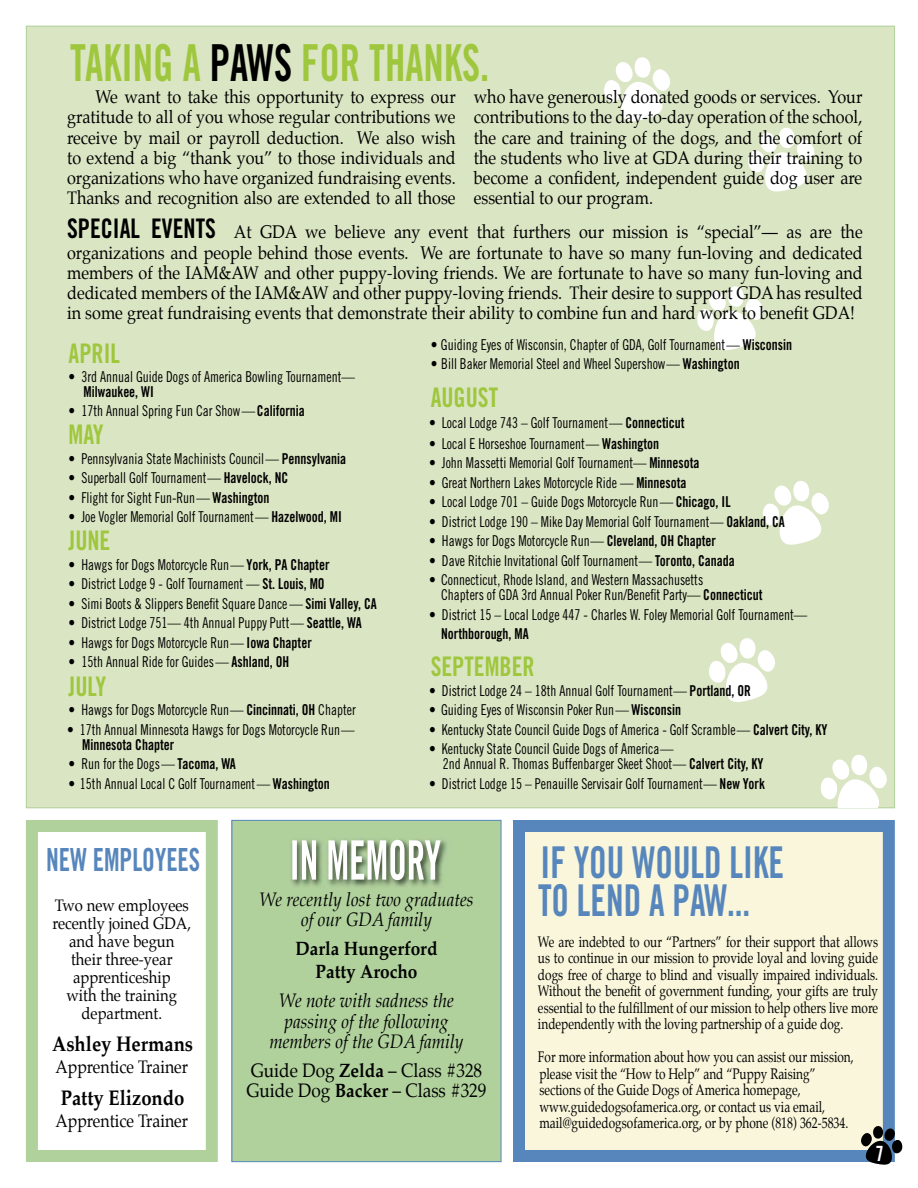
<style>
.page{position:relative;width:918px;height:1188px;background:#fff}
.page>*{position:absolute;margin:0;border:0;box-sizing:border-box;transform-origin:0 0}
.t1{font:51px "Trade Gothic Bold Cond Twenty";color:#9fc73d;scale:.8 1}
.t2{font:43.8px/38.7px "Trade Gothic Bold Cond Twenty";color:#5786bc;scale:.8 1}
.t3{font:31.8px "Trade Gothic Bold Cond Twenty";color:#5786bc;scale:.8 1}
.t4{font:27px "Trade Gothic Bold Cond Twenty";color:#9fc73d;scale:.9 1}
.t5{font:700 21px "Palatino";color:#000;scale:.88 1}
.t6{font:21px "Trade Gothic Bold Cond Twenty";color:#fff;scale:.9 1}
.t7{font:italic 19.2px/20.5px "Palatino";color:#000;text-align:center;scale:.9 1}
.t8{font:19.2px/20.5px "Palatino";color:#000;scale:.9 1}
.t9{font:700 19.2px/23.2px "Palatino";color:#000;text-align:center;scale:.9 1}
.t10{font:18px/20.2px "Palatino";color:#000;text-align:justify;scale:.9 1}
.t11{font:18px "Palatino";color:#000;scale:.88 1}
.t12{font:16.5px/18px "Palatino";color:#000;text-align:center;scale:.9 1}
.t13{font:15px/15px "Trade Gothic Cond Eighteen";color:#000;scale:.9 1}
.t14{font:15px/16.5px "Palatino";color:#000;text-align:justify;scale:.79 1}
.t15{font:15px "Trade Gothic Bold Cond Twenty";color:#000;scale:.9 1}
.s1{color:#000}
.s2{font-family:"Trade Gothic Bold Cond Twenty";font-size:27px}
.s3{font-family:"Trade Gothic Bold Cond Twenty"}
.s4{font-weight:700}
</style>
<div class="page">
<div style="left:26px;top:26px;width:869px;height:782px;background:#dae5c3"></div>
<svg style="left:820px;top:754px;width:67px;height:54px"></svg>
<svg style="left:709px;top:638px;width:66px;height:64px"></svg>
<svg style="left:762px;top:481px;width:67px;height:64px"></svg>
<svg style="left:697px;top:286px;width:67px;height:65px"></svg>
<svg style="left:604px;top:57px;width:67px;height:64px"></svg>
<svg style="left:748px;top:127px;width:67px;height:65px"></svg>
<div style="left:519px;top:826px;width:370px;height:330px;background:#f9f6db"></div>
<div style="left:513px;top:820px;width:382px;height:342px;border:12px solid #5786bc"></div>
<svg style="left:858px;top:1123px;width:45px;height:42px"></svg>
<div style="left:26px;top:820px;width:192px;height:342px;border:12px solid #b0d09c"></div>
<div style="left:232px;top:820px;width:269px;height:342px;background:#b0d09c"></div>
<div style="left:232px;top:820px;width:269px;height:342px;border:1px solid #5786bc"></div>
<img style="left:291px;top:839px;width:156px;height:48px">
<svg style="left:292px;top:840px;width:149px;height:40px;background:#becab8"></svg>
<h1 class="t1" style="left:70px;top:32px;width:525px">TAKING A <span class="s1">PAWS</span> FOR THANKS.</h1>
<p class="t10" style="left:67px;top:88px;width:433px;text-indent:29px">We want to take this opportunity to express our gratitude to all of you whose regular contributions we receive by mail or payroll deduction. We also wish to extend a big “thank you” to those individuals and organizations who have organized fundraising events.<br>Thanks and recognition also are extended to all those</p>
<p class="t10" style="left:474px;top:88px;width:433px">who have generously donated goods or services. Your contributions to the day-to-day operation of the school, the care and training of the dogs, and the comfort of the students who live at GDA during their training to become a confident, independent guide dog user are essential to our program.</p>
<p class="t10" style="left:67px;top:224px;width:886px"><span class="s2">SPECIAL EVENTS</span> At GDA we believe any event that furthers our mission is “special”— as are the organizations and people behind those events. We are fortunate to have so many fun-loving and dedicated members of the IAM&amp;AW and other puppy-loving friends. We are fortunate to have so many fun-loving and dedicated members of the IAM&amp;AW and other puppy-loving friends. Their desire to support GDA has resulted in some great fundraising events that demonstrate their ability to combine fun and hard work to benefit GDA!</p>
<h3 class="t4" style="left:69px;top:336px;width:58px">APRIL</h3>
<p class="t13" style="left:69px;top:369px;width:320px">• 3rd Annual Guide Dogs of America Bowling Tournament—</p>
<p class="t15" style="left:84px;top:383px;width:80px">Milwaukee, WI</p>
<p class="t13" style="left:69px;top:403px;width:264px">• 17th Annual Spring Fun Car Show—<span class="s3">California</span></p>
<h3 class="t4" style="left:69px;top:418px;width:40px">MAY</h3>
<p class="t13" style="left:69px;top:451px;width:310px">• Pennsylvania State Machinists Council— <span class="s3">Pennsylvania</span></p>
<p class="t13" style="left:69px;top:470px;width:246px">• Superball Golf Tournament— <span class="s3">Havelock, NC</span></p>
<p class="t13" style="left:69px;top:490px;width:225px">• Flight for Sight Fun-Run— <span class="s3">Washington</span></p>
<p class="t13" style="left:69px;top:509px;width:305px">• Joe Vogler Memorial Golf Tournament— <span class="s3">Hazelwood, MI</span></p>
<h3 class="t4" style="left:69px;top:524px;width:48px">JUNE</h3>
<p class="t13" style="left:69px;top:557px;width:291px">• Hawgs for Dogs Motorcycle Run— <span class="s3">York, PA Chapter</span></p>
<p class="t13" style="left:69px;top:576px;width:286px">• District Lodge 9 - Golf Tournament — <span class="s3">St. Louis, MO</span></p>
<p class="t13" style="left:69px;top:596px;width:344px">• Simi Boots &amp; Slippers Benefit Square Dance— <span class="s3">Simi Valley, CA</span></p>
<p class="t13" style="left:69px;top:615px;width:327px">• District Lodge 751— 4th Annual Puppy Putt— <span class="s3">Seattle, WA</span></p>
<p class="t13" style="left:69px;top:635px;width:272px">• Hawgs for Dogs Motorcycle Run— <span class="s3">Iowa Chapter</span></p>
<p class="t13" style="left:69px;top:654px;width:247px">• 15th Annual Ride for Guides— <span class="s3">Ashland, OH</span></p>
<h3 class="t4" style="left:69px;top:669px;width:44px">JULY</h3>
<p class="t13" style="left:69px;top:702px;width:321px">• Hawgs for Dogs Motorcycle Run— <span class="s3">Cincinnati, OH</span> Chapter</p>
<p class="t13" style="left:67px;top:722px;width:321px">• 17th Annual Minnesota Hawgs for Dogs Motorcycle Run—</p>
<p class="t15" style="left:82px;top:735px;width:104px">Minnesota Chapter</p>
<p class="t13" style="left:69px;top:756px;width:187px">• Run for the Dogs— <span class="s3">Tacoma, WA</span></p>
<p class="t13" style="left:69px;top:776px;width:292px">• 15th Annual Local C Golf Tournament— <span class="s3">Washington</span></p>
<p class="t13" style="left:431px;top:337px;width:403px">• Guiding Eyes of Wisconsin, Chapter of GDA, Golf Tournament— <span class="s3">Wisconsin</span></p>
<p class="t13" style="left:431px;top:356px;width:345px">• Bill Baker Memorial Steel and Wheel Supershow— <span class="s3">Washington</span></p>
<h3 class="t4" style="left:431px;top:381px;width:76px">AUGUST</h3>
<p class="t13" style="left:429px;top:415px;width:285px">• Local Lodge 743 – Golf Tournament— <span class="s3">Connecticut</span></p>
<p class="t13" style="left:429px;top:436px;width:257px">• Local E Horseshoe Tournament— <span class="s3">Washington</span></p>
<p class="t13" style="left:429px;top:455px;width:302px">• John Massetti Memorial Golf Tournament— <span class="s3">Minnesota</span></p>
<p class="t13" style="left:429px;top:475px;width:287px">• Great Northern Lakes Motorcycle Ride — <span class="s3">Minnesota</span></p>
<p class="t13" style="left:429px;top:494px;width:336px">• Local Lodge 701 – Guide Dogs Motorcycle Run— <span class="s3">Chicago, IL</span></p>
<p class="t13" style="left:429px;top:514px;width:397px">• District Lodge 190 – Mike Day Memorial Golf Tournament— <span class="s3">Oakland, CA</span></p>
<p class="t13" style="left:429px;top:533px;width:320px">• Hawgs for Dogs Motorcycle Run— <span class="s3">Cleveland, OH Chapter</span></p>
<p class="t13" style="left:429px;top:553px;width:341px">• Dave Ritchie Invitational Golf Tournament— <span class="s3">Toronto, Canada</span></p>
<p class="t13" style="left:441px;top:572px;width:359px;text-indent:-12px">• Connecticut, Rhode Island, and Western Massachusetts<br>Chapters of GDA 3rd Annual Poker Run/Benefit Party— <span class="s3">Connecticut</span></p>
<p class="t13" style="left:429px;top:607px;width:422px">• District 15 – Local Lodge 447 - Charles W. Foley Memorial Golf Tournament—</p>
<p class="t15" style="left:441px;top:624px;width:99px">Northborough, MA</p>
<h3 class="t4" style="left:431px;top:650px;width:117px">SEPTEMBER</h3>
<p class="t13" style="left:429px;top:683px;width:359px">• District Lodge 24 – 18th Annual Golf Tournament— <span class="s3">Portland, OR</span></p>
<p class="t13" style="left:429px;top:702px;width:281px">• Guiding Eyes of Wisconsin Poker Run— <span class="s3">Wisconsin</span></p>
<p class="t13" style="left:429px;top:722px;width:444px">• Kentucky State Council Guide Dogs of America - Golf Scramble— <span class="s3">Calvert City, KY</span></p>
<p class="t13" style="left:443px;top:741px;width:358px;text-indent:-14px">• Kentucky State Council Guide Dogs of America—<br>2nd Annual R. Thomas Buffenbarger Skeet Shoot— <span class="s3">Calvert City, KY</span></p>
<p class="t13" style="left:429px;top:776px;width:375px">• District Lodge 15 – Penauille Servisair Golf Tournament— <span class="s3">New York</span></p>
<h3 class="t3" style="left:46px;top:840px;width:194px">NEW EMPLOYEES</h3>
<p class="t12" style="left:52px;top:898px;width:156px">Two new employees recently joined GDA, and have begun their three-year apprenticeship<br>with the training department.</p>
<h3 class="t5" style="left:52px;top:1031px;width:162px">Ashley Hermans</h3>
<p class="t11" style="left:56px;top:1055px;width:152px">Apprentice Trainer</p>
<h3 class="t5" style="left:61px;top:1085px;width:142px">Patty Elizondo</h3>
<p class="t11" style="left:56px;top:1109px;width:152px">Apprentice Trainer</p>
<p class="t7" style="left:259px;top:891px;width:239px">We recently lost two graduates of our GDA family</p>
<p class="t9" style="left:295px;top:939px;width:159px">Darla Hungerford<br>Patty Arocho</p>
<p class="t7" style="left:270px;top:992px;width:217px">We note with sadness the passing of the following members of the GDA family</p>
<p class="t8" style="left:246px;top:1062px;width:268px">Guide Dog <span class="s4">Zelda</span> – Class #328<br>Guide Dog <span class="s4">Backer</span> – Class #329</p>
<h2 class="t2" style="left:538px;top:842px;width:309px">IF YOU WOULD LIKE<br>TO LEND A PAW...</h2>
<p class="t14" style="left:538px;top:935px;width:432px">We are indebted to our “Partners” for their support that allows us to continue in our mission to provide loyal and loving guide dogs free of charge to blind and visually impaired individuals.<br>Without the benefit of government funding, your gifts are truly essential to the fulfillment of our mission to help others live more independently with the loving partnership of a guide dog.</p>
<p class="t14" style="left:538px;top:1050px;width:401px;text-align:left">For more information about how you can assist our mission, please visit the “How to Help” and “Puppy Raising” sections of the Guide Dogs of America homepage, www.guidedogsofamerica.org, or contact us via email, mail@guidedogsofamerica.org, or by phone (818) 362-5834.</p>
<h3 class="t6" style="left:875px;top:1140px;width:11px">7</h3>
</div>
